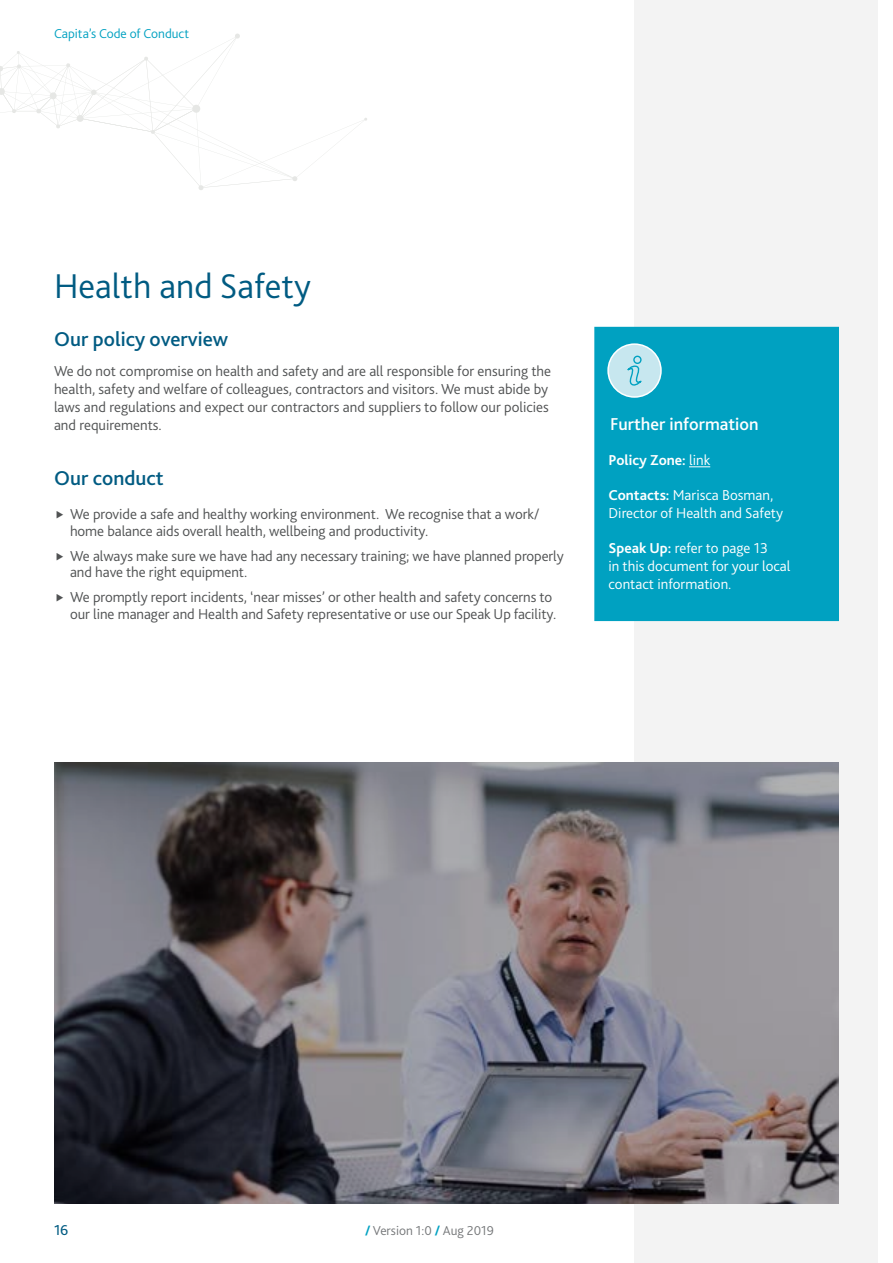
<style>
.page{position:relative;width:893px;height:1263px;background:#fff}
.page>*{position:absolute;margin:0;border:0;box-sizing:border-box;transform-origin:0 0}
.t1{font:300 36px "Bliss 2";color:#005b82}
.t2{font:500 21px "Bliss 2";color:#005b82}
.t3{font:500 18px "Bliss 2";color:#fff}
.t4{font:300 15px/18px "Bliss 2";letter-spacing:-.005em;color:#505253}
.t5{font:300 15px/18px "Bliss 2";color:#fff}
.t6{font:700 15px "Bliss 2";color:#fff}
.t7{font:15px "Bliss 2";color:#005b82}
.t8{font:300 13.5px "Bliss 2";color:#00a1c1}
.t9{font:300 13.5px "Bliss 2";color:#76787a}
.s1{font-weight:300}
.s2{font-weight:700}
.s3{font-weight:700;color:#00a1c1}
</style>
<div class="page">
<svg style="left:0;top:33px;width:367px;height:157px"></svg>
<div style="left:634px;top:0;width:243px;height:1263px;background:#f3f3f3"></div>
<svg style="left:54px;top:762px;width:785px;height:441px;background:#6e6b71"></svg>
<div style="left:595px;top:328px;width:243px;height:292px;background:#00a1c1"></div>
<svg style="left:689px;top:466px;width:21px;height:1px"></svg>
<div style="left:594px;top:327px;width:245px;height:294px;border:2px solid #00a1c1"></div>
<div style="left:608px;top:344px;width:53px;height:53px;background:#c7e7ef;border-radius:50%"></div>
<div style="left:607px;top:343px;width:55px;height:55px;border:2px solid #fff;border-radius:50%"></div>
<svg style="left:627px;top:355px;width:15px;height:30px"></svg>
<p class="t8" style="left:54px;top:25px;width:137px">Capita’s Code of Conduct</p>
<h1 class="t1" style="left:54px;top:263px;width:258px">Health and Safety</h1>
<h2 class="t2" style="left:54px;top:326px;width:176px">Our policy overview</h2>
<p class="t4" style="left:54px;top:362px;width:499px">We do not compromise on health and safety and are all responsible for ensuring the health, safety and welfare of colleagues, contractors and visitors. We must abide by laws and regulations and expect our contractors and suppliers to follow our policies and requirements.</p>
<h2 class="t2" style="left:54px;top:465px;width:111px">Our conduct</h2>
<p class="t4" style="left:70px;top:505px;width:471px;line-height:16.5px">We provide a safe and healthy working environment. We recognise that a work/ home balance aids overall health, wellbeing and productivity.</p>
<p class="t4" style="left:70px;top:547px;width:495px;line-height:16.5px">We always make sure we have had any necessary training; we have planned properly and have the right equipment.</p>
<p class="t4" style="left:70px;top:588px;width:488px;line-height:16.5px">We promptly report incidents, ‘near misses’ or other health and safety concerns to our line manager and Health and Safety representative or use our Speak Up facility.</p>
<p class="t3" style="left:610px;top:412px;width:150px">Further information</p>
<p class="t6" style="left:609px;top:450px;width:103px">Policy Zone: <span class="s1">link</span></p>
<p class="t5" style="left:609px;top:485px;width:176px"><span class="s2">Contacts:</span> Marisca Bosman,<br>Director of Health and Safety</p>
<p class="t5" style="left:609px;top:538px;width:183px"><span class="s2">Speak Up:</span> refer to page 13<br>in this document for your local contact information.</p>
<p class="t7" style="left:54px;top:1221px;width:16px">16</p>
<p class="t9" style="left:365px;top:1222px;width:130px"><span class="s3">/</span> Version 1:0 <span class="s3">/</span> Aug 2019</p>
</div>
